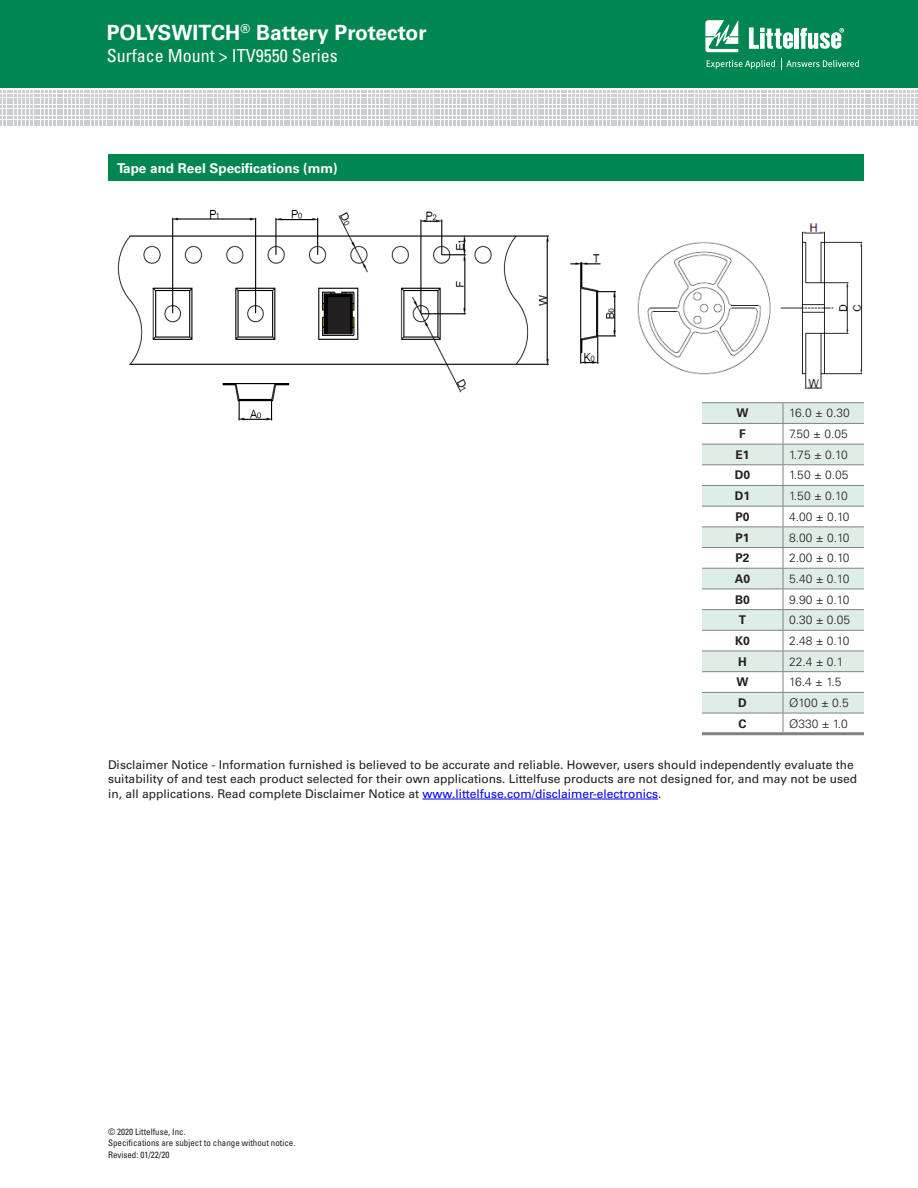
<style>
.page{position:relative;width:918px;height:1188px;background:#fff}
.page>*{position:absolute;margin:0;border:0;box-sizing:border-box;transform-origin:0 0}
.t1{font:700 21px "Univers LT Std";color:#fff}
.t2{font:condensed 18px "Univers LT Std";color:#fff}
.t3{font:700 13.5px "Univers LT Std";color:#fff}
.t4{font:12px/14.4px "Univers LT Std";color:#231f20}
.t5{font:300 12px "Univers LT Std";color:#231f20}
.t6{font:700 12px "Univers LT Std";color:#231f20}
.t7{font:condensed 9px/10.8px "Univers LT Std";color:#231f20}
.s1{color:#00f}
</style>
<div class="page">
<div style="left:0;top:0;width:918px;height:88px;background:#008751"></div>
<svg style="left:0;top:91px;width:917px;height:35px"></svg>
<svg style="left:705px;top:20px;width:33px;height:32px"></svg>
<hr style="left:795px;top:28px;width:4px;height:21px;background:#fff">
<svg style="left:800px;top:28px;width:44px;height:21px"></svg>
<svg style="left:749px;top:27px;width:44px;height:22px"></svg>
<svg style="left:707px;top:60px;width:68px;height:9px"></svg>
<svg style="left:781px;top:58px;width:78px;height:12px"></svg>
<div style="left:108px;top:154px;width:756px;height:28px;background:#008751"></div>
<hr style="left:423px;top:799px;width:235px;height:1px;background:#00f">
<img style="left:117px;top:209px;width:499px;height:212px">
<img style="left:637px;top:223px;width:226px;height:166px">
<svg style="left:702px;top:403px;width:162px;height:310px;fill:#deede6"></svg>
<hr style="left:702px;top:732px;width:81px;height:3px;background:#808285">
<hr style="left:783px;top:732px;width:81px;height:3px;background:#808285">
<hr style="left:702px;top:402px;width:81px;height:1px;background:#808285">
<hr style="left:783px;top:402px;width:81px;height:1px;background:#808285">
<hr style="left:702px;top:423px;width:81px;height:1px;background:#808285">
<hr style="left:783px;top:423px;width:81px;height:1px;background:#808285">
<hr style="left:702px;top:444px;width:81px;height:1px;background:#808285">
<hr style="left:783px;top:444px;width:81px;height:1px;background:#808285">
<hr style="left:702px;top:464px;width:81px;height:1px;background:#808285">
<hr style="left:783px;top:464px;width:81px;height:1px;background:#808285">
<hr style="left:702px;top:485px;width:81px;height:1px;background:#808285">
<hr style="left:783px;top:485px;width:81px;height:1px;background:#808285">
<hr style="left:702px;top:506px;width:81px;height:1px;background:#808285">
<hr style="left:783px;top:506px;width:81px;height:1px;background:#808285">
<hr style="left:702px;top:526px;width:81px;height:1px;background:#808285">
<hr style="left:783px;top:526px;width:81px;height:1px;background:#808285">
<hr style="left:702px;top:547px;width:81px;height:1px;background:#808285">
<hr style="left:783px;top:547px;width:81px;height:1px;background:#808285">
<hr style="left:702px;top:568px;width:81px;height:1px;background:#808285">
<hr style="left:783px;top:568px;width:81px;height:1px;background:#808285">
<hr style="left:702px;top:589px;width:81px;height:1px;background:#808285">
<hr style="left:783px;top:589px;width:81px;height:1px;background:#808285">
<hr style="left:702px;top:609px;width:81px;height:1px;background:#808285">
<hr style="left:783px;top:609px;width:81px;height:1px;background:#808285">
<hr style="left:702px;top:630px;width:81px;height:1px;background:#808285">
<hr style="left:783px;top:630px;width:81px;height:1px;background:#808285">
<hr style="left:702px;top:651px;width:81px;height:1px;background:#808285">
<hr style="left:783px;top:651px;width:81px;height:1px;background:#808285">
<hr style="left:702px;top:671px;width:81px;height:1px;background:#808285">
<hr style="left:783px;top:671px;width:81px;height:1px;background:#808285">
<hr style="left:702px;top:692px;width:81px;height:1px;background:#808285">
<hr style="left:783px;top:692px;width:81px;height:1px;background:#808285">
<svg style="left:783px;top:403px;width:1px;height:329px"></svg>
<hr style="left:702px;top:713px;width:81px;height:1px;background:#808285">
<hr style="left:783px;top:713px;width:81px;height:1px;background:#808285">
<div style="left:328px;top:297px;width:22px;height:36px;background:#231f20"></div>
<h1 class="t1" style="left:107px;top:20px;width:321px">POLYSWITCH<sup>®</sup> Battery Protector</h1>
<h2 class="t2" style="left:107px;top:44px;width:232px">Surface Mount &gt; ITV9550 Series</h2>
<p class="t3" style="left:117px;top:160px;width:222px">Tape and Reel Specifications (mm)</p>
<p class="t6" style="left:736px;top:406px;width:13px">W</p>
<p class="t5" style="left:789px;top:406px;width:62px">16.0 ± 0.30</p>
<p class="t6" style="left:739px;top:427px;width:8px">F</p>
<p class="t5" style="left:789px;top:427px;width:60px">7.50 ± 0.05</p>
<p class="t6" style="left:735px;top:448px;width:16px">E1</p>
<p class="t5" style="left:789px;top:447px;width:60px">1.75 ± 0.10</p>
<p class="t6" style="left:735px;top:468px;width:17px">D0</p>
<p class="t5" style="left:789px;top:468px;width:61px">1.50 ± 0.05</p>
<p class="t6" style="left:735px;top:489px;width:17px">D1</p>
<p class="t5" style="left:789px;top:489px;width:60px">1.50 ± 0.10</p>
<p class="t6" style="left:735px;top:510px;width:16px">P0</p>
<p class="t5" style="left:789px;top:509px;width:62px">4.00 ± 0.10</p>
<p class="t6" style="left:735px;top:530px;width:16px">P1</p>
<p class="t5" style="left:789px;top:530px;width:62px">8.00 ± 0.10</p>
<p class="t6" style="left:735px;top:551px;width:16px">P2</p>
<p class="t5" style="left:789px;top:551px;width:62px">2.00 ± 0.10</p>
<p class="t6" style="left:735px;top:572px;width:17px">A0</p>
<p class="t5" style="left:789px;top:571px;width:62px">5.40 ± 0.10</p>
<p class="t6" style="left:735px;top:592px;width:16px">B0</p>
<p class="t5" style="left:789px;top:592px;width:62px">9.90 ± 0.10</p>
<p class="t6" style="left:739px;top:613px;width:9px">T</p>
<p class="t5" style="left:789px;top:613px;width:63px">0.30 ± 0.05</p>
<p class="t6" style="left:735px;top:634px;width:16px">K0</p>
<p class="t5" style="left:789px;top:633px;width:62px">2.48 ± 0.10</p>
<p class="t6" style="left:738px;top:654px;width:10px">H</p>
<p class="t5" style="left:789px;top:654px;width:56px">22.4 ± 0.1</p>
<p class="t6" style="left:736px;top:675px;width:13px">W</p>
<p class="t5" style="left:789px;top:675px;width:54px">16.4 ± 1.5</p>
<p class="t6" style="left:738px;top:696px;width:10px">D</p>
<p class="t5" style="left:789px;top:696px;width:61px">Ø100 ± 0.5</p>
<p class="t6" style="left:738px;top:716px;width:10px">C</p>
<p class="t5" style="left:789px;top:716px;width:60px">Ø330 ± 1.0</p>
<p class="t4" style="left:108px;top:758px;width:751px">Disclaimer Notice - Information furnished is believed to be accurate and reliable. However, users should independently evaluate the suitability of and test each product selected for their own applications. Littelfuse products are not designed for, and may not be used in, all applications. Read complete Disclaimer Notice at <span class="s1">www.littelfuse.com/disclaimer-electronics</span>.</p>
<p class="t7" style="left:108px;top:1126px;width:189px">© 2020 Littelfuse, Inc.<br>Specifications are subject to change without notice.</p>
<p class="t7" style="left:108px;top:1149px;width:63px">Revised: 01/22/20</p>
</div>
